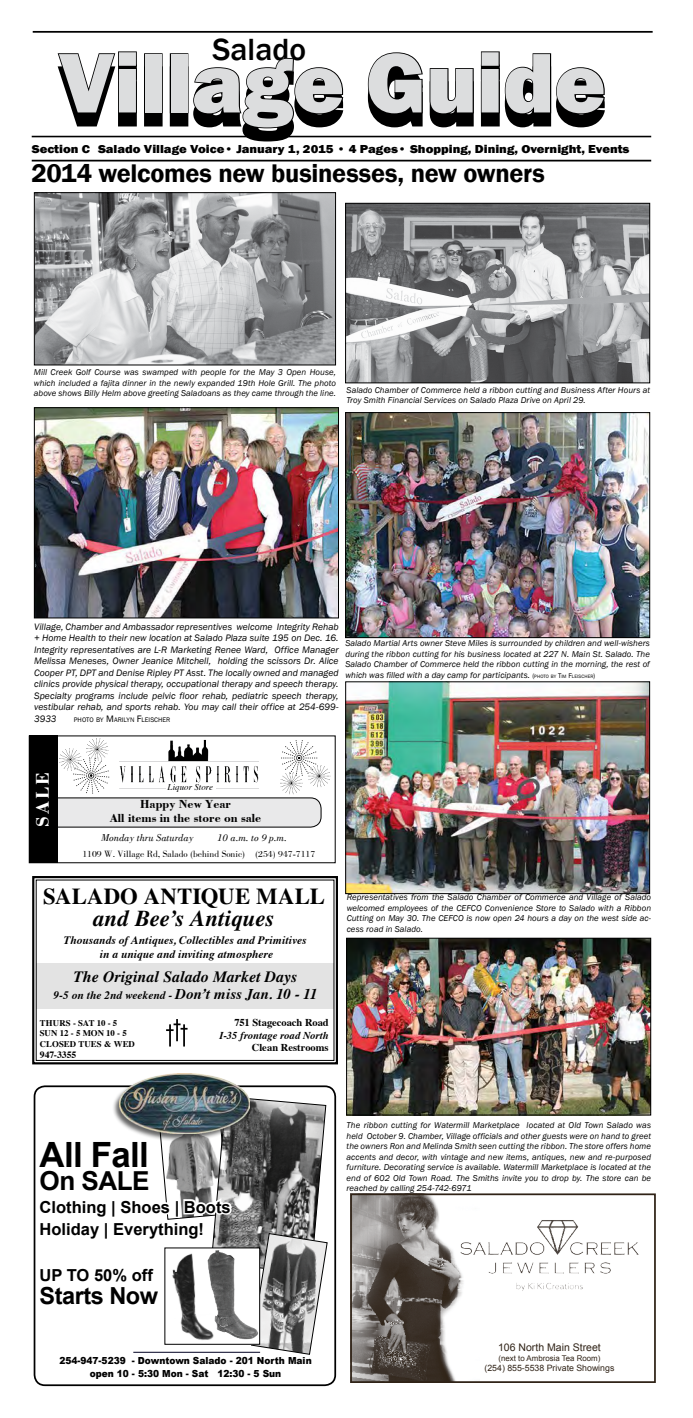
<style>
.page{position:relative;width:693px;height:1418px;background:#fff}
.page>*{position:absolute;margin:0;border:0;box-sizing:border-box;transform-origin:0 0}
.t1{font:800 87.5px "Franklin Gothic";color:#000}
.t2{font:700 34.82px "Arial";letter-spacing:-.02em;color:#000}
.t3{font:500 31.5px "Franklin Gothic";color:#000}
.t4{font:600 26.25px "Franklin Gothic";letter-spacing:-.01em;color:#000}
.t5{font:700 26.07px "Arial";letter-spacing:-.02em;color:#000}
.t6{font:700 23.54px "Arial";letter-spacing:-.02em;color:#000}
.t7{font:700 22.75px "STIX General";letter-spacing:.01em;color:#000}
.t8{font:italic 700 22.75px "STIX General";color:#000}
.t9{font:19.34px "Capelli Bold SWFTE";color:#fff}
.t10{font:700 16.54px/22.7px "Arial";color:#000}
.t11{font:italic 700 15.75px "STIX General";letter-spacing:.01em;color:#000}
.t12{font:12.34px "Capelli Bold SWFTE";color:#000}
.t13{font:800 11.9px "Franklin Gothic";color:#000;scale:1.1 1}
.t14{font:italic 700 11.38px/13.7px "Times";letter-spacing:.005em;color:#000;text-align:center}
.t15{font:10.59px "Capelli Italic SWFTE";color:#000}
.t16{font:700 10.5px "Times";letter-spacing:-.005em;color:#000}
.t17{font:italic 700 10.5px "Times";letter-spacing:.01em;color:#000}
.t18{font:10.5px "Arial";color:#302317}
.t19{font:900 9.71px/12.5px "Arial";color:#000;text-align:center;scale:.93 1}
.t20{font:9.71px "Capelli Regular SWFTE";color:#000}
.t21{font:italic 9.62px/11.5px "Franklin Gothic";color:#000;text-align:justify}
.t22{font:700 9.62px "Times";color:#000}
.t23{font:italic 8.75px/10.5px "Franklin Gothic";letter-spacing:.005em;color:#000;text-align:justify}
.t24{font:700 8.75px/10.5px "Times";letter-spacing:.01em;color:#000}
.t25{font:8.75px "Arial";color:#302317}
.t26{font:italic 8.75px "Times";letter-spacing:.01em;color:#000}
.t27{font:7.88px "Arial";color:#302317}
.t28{font:6.74px "Franklin Gothic";color:#000}
.s1{font-style:normal;font-size:7px}
.s2{font-style:normal;font-size:4.9px}
.s3{font-size:9.62px}
.s4{font-size:14.88px}
</style>
<div class="page">
<hr style="left:32px;top:160px;width:619px;height:1px;background:#000">
<hr style="left:32px;top:136px;width:619px;height:1px;background:#000">
<hr style="left:33px;top:31px;width:620px;height:2px;background:#000">
<div style="left:144px;top:66px;width:19px;height:60px;border:2px solid #000"></div>
<div style="left:170px;top:66px;width:18px;height:60px;border:2px solid #000"></div>
<svg style="left:57px;top:51px;width:80px;height:76px"></svg>
<div style="left:144px;top:53px;width:19px;height:60px;border:2px solid #000"></div>
<div style="left:170px;top:53px;width:18px;height:60px;border:2px solid #000"></div>
<svg style="left:192px;top:57px;width:152px;height:85px"></svg>
<svg style="left:367px;top:51px;width:238px;height:77px"></svg>
<div style="left:34px;top:1085px;width:302px;height:301px;border:2px solid #000;border-radius:10px"></div>
<svg style="left:34px;top:1095px;width:294px;height:260px"></svg>
<div style="left:112px;top:1073px;width:137px;height:69px;background:#000;opacity:.61"></div>
<img style="left:120px;top:1074px;width:129px;height:59px">
<div style="left:165px;top:1248px;width:95px;height:96px;background:#fff"></div>
<img style="left:168px;top:1253px;width:49px;height:92px">
<img style="left:204px;top:1248px;width:56px;height:91px">
<img style="left:353px;top:1196px;width:109px;height:183px">
<div style="left:350px;top:1193px;width:306px;height:189px;border:2px solid #302317"></div>
<img style="left:451px;top:1207px;width:188px;height:86px">
<img style="left:347px;top:205px;width:301px;height:176px">
<div style="left:345px;top:203px;width:305px;height:180px;border:1px solid #000"></div>
<img style="left:347px;top:683px;width:301px;height:209px">
<div style="left:345px;top:681px;width:305px;height:213px;border:1px solid #000"></div>
<img style="left:347px;top:414px;width:301px;height:222px">
<div style="left:345px;top:412px;width:305px;height:226px;border:1px solid #000"></div>
<img style="left:36px;top:409px;width:301px;height:207px">
<div style="left:34px;top:407px;width:305px;height:211px;border:1px solid #000"></div>
<img style="left:348px;top:939px;width:301px;height:174px">
<div style="left:346px;top:937px;width:305px;height:178px;border:1px solid #000"></div>
<img style="left:36px;top:194px;width:298px;height:169px">
<div style="left:34px;top:192px;width:302px;height:173px;border:1px solid #000"></div>
<div style="left:40px;top:798px;width:281px;height:29px;background:#e9e9ea;border-radius:11px"></div>
<div style="left:40px;top:798px;width:281px;height:29px;border:1px solid #000;border-radius:11px"></div>
<div style="left:29px;top:735px;width:28px;height:128px;background:#000"></div>
<div style="left:29px;top:735px;width:306px;height:128px;border:1px solid #000"></div>
<img style="left:119px;top:739px;width:140px;height:50px">
<div style="left:166px;top:784px;width:50px;height:10px;background:#fff"></div>
<svg style="left:59px;top:738px;width:50px;height:55px"></svg>
<svg style="left:280px;top:740px;width:51px;height:54px"></svg>
<svg style="left:32px;top:876px;width:306px;height:189px"></svg>
<hr style="left:176px;top:1019px;width:2px;height:22px;background:#000">
<hr style="left:169px;top:1024px;width:2px;height:22px;background:#000">
<hr style="left:183px;top:1024px;width:2px;height:22px;background:#000">
<svg style="left:166px;top:1023px;width:22px;height:8px"></svg>
<h3 class="t3" style="left:213px;top:30px;width:95px">Salado</h3>
<h1 class="t1" style="left:59px;top:40px;width:549px">Village Guide</h1>
<h3 class="t13" style="left:32px;top:141px;width:545px">Section C Salado Village Voice• January 1, 2015 • 4 Pages• Shopping, Dining, Overnight, Events</h3>
<h3 class="t4" style="left:32px;top:157px;width:515px">2014 welcomes new businesses, new owners</h3>
<p class="t23" style="left:34px;top:367px;width:304px">Mill Creek Golf Course was swamped with people for the May 3 Open House, which included a fajita dinner in the newly expanded 19th Hole Grill. The photo above shows Billy Helm above greeting Saladoans as they came through the line.</p>
<p class="t23" style="left:346px;top:385px;width:305px">Salado Chamber of Commerce held a ribbon cutting and Business After Hours at<br>Troy Smith Financial Services on Salado Plaza Drive on April 29.</p>
<p class="t21" style="left:34px;top:621px;width:306px">Village, Chamber and Ambassador representives welcome Integrity Rehab + Home Health to their new location at Salado Plaza suite 195 on Dec. 16.<br>Integrity representatives are L-R Marketing Renee Ward, Office Manager Melissa Meneses, Owner Jeanice Mitchell, holding the scissors Dr. Alice Cooper PT, DPT and Denise Ripley PT Asst. The locally owned and managed clinics provide physical therapy, occupational therapy and speech therapy.<br>Specialty programs include pelvic floor rehab, pediatric speech therapy, vestibular rehab, and sports rehab. You may call their office at 254-699- 3933</p>
<p class="t23" style="left:345px;top:638px;width:306px">Salado Martial Arts owner Steve Miles is surrounded by children and well-wishers during the ribbon cutting for his business located at 227 N. Main St. Salado. The Salado Chamber of Commerce held the ribbon cutting in the morning, the rest of which was filled with a day camp for participants. <span class="s1">(</span><span class="s2">PHOTO BY</span> <span class="s1">T</span><span class="s2">IM</span> <span class="s1">F</span><span class="s2">LEISCHER</span><span class="s1">)</span></p>
<p class="t28" style="left:74px;top:715px;width:97px">PHOTO BY <span class="s3">M</span>ARILYN <span class="s3">F</span>LEISCHER</p>
<h3 class="t9" style="left:31px;top:826px;width:56px;rotate:-90deg">SALE</h3>
<p class="t26" style="left:168px;top:779px;width:47px">Liquor Store</p>
<h3 class="t12" style="left:140px;top:796px;width:92px">Happy New Year</h3>
<h3 class="t12" style="left:110px;top:811px;width:153px">All items in the store on sale</h3>
<p class="t15" style="left:101px;top:831px;width:94px">Monday thru Saturday</p>
<p class="t15" style="left:218px;top:831px;width:71px">10 a.m. to 9 p.m.</p>
<p class="t20" style="left:82px;top:848px;width:234px">1109 W. Village Rd, Salado (behind Sonic) (254) 947-7117</p>
<h3 class="t7" style="left:43px;top:879px;width:283px">SALADO ANTIQUE MALL</h3>
<h3 class="t8" style="left:93px;top:903px;width:183px">and Bee’s Antiques</h3>
<h3 class="t14" style="left:64px;top:932px;width:244px">Thousands of Antiques, Collectibles and Primitives in a unique and inviting atmosphere</h3>
<h3 class="t11" style="left:74px;top:965px;width:226px">The Original Salado Market Days</h3>
<h3 class="t14" style="left:53px;top:987px;width:266px">9-5 on the 2nd weekend - <span class="s4">Don’t miss Jan. 10 - 11</span></h3>
<p class="t24" style="left:40px;top:1016px;width:97px">THURS - SAT 10 - 5<br>SUN 12 - 5 MON 10 - 5<br>CLOSED TUES &amp; WED</p>
<p class="t22" style="left:40px;top:1045px;width:38px">947-3355</p>
<p class="t16" style="left:234px;top:1012px;width:96px">751 Stagecoach Road</p>
<p class="t17" style="left:219px;top:1025px;width:111px">I-35 frontage road North</p>
<p class="t16" style="left:252px;top:1037px;width:78px">Clean Restrooms</p>
<p class="t23" style="left:347px;top:892px;width:306px">Representatives from the Salado Chamber of Commerce and Village of Salado welcomed employees of the CEFCO Convenience Store to Salado with a Ribbon Cutting on May 30. The CEFCO is now open 24 hours a day on the west side ac&shy;cess road in Salado.</p>
<h2 class="t2" style="left:40px;top:1134px;width:111px">All Fall</h2>
<h3 class="t5" style="left:40px;top:1166px;width:112px">On SALE</h3>
<h3 class="t10" style="left:40px;top:1195px;width:193px">Clothing | Shoes | Boots<br>Holiday | Everything!</h3>
<h3 class="t10" style="left:40px;top:1263px;width:115px">UP TO 50% off</h3>
<h3 class="t6" style="left:40px;top:1282px;width:120px">Starts Now</h3>
<p class="t19" style="left:59px;top:1354px;width:273px">254-947-5239 - Downtown Salado - 201 North Main open 10 - 5:30 Mon - Sat 12:30 - 5 Sun</p>
<p class="t23" style="left:347px;top:1120px;width:306px">The ribbon cutting for Watermill Marketplace located at Old Town Salado was held October 9. Chamber, Village officials and other guests were on hand to greet the owners Ron and Melinda Smith seen cutting the ribbon. The store offers home accents and decor, with vintage and new items, antiques, new and re-purposed furniture. Decorating service is available. Watermill Marketplace is located at the end of 602 Old Town Road. The Smiths invite you to drop by. The store can be reached by calling 254-742-6971</p>
<p class="t18" style="left:498px;top:1341px;width:104px">106 North Main Street</p>
<p class="t27" style="left:499px;top:1353px;width:103px">(next to Ambrosia Tea Room)</p>
<p class="t25" style="left:485px;top:1363px;width:131px">(254) 855-5538 Private Showings</p>
</div>
